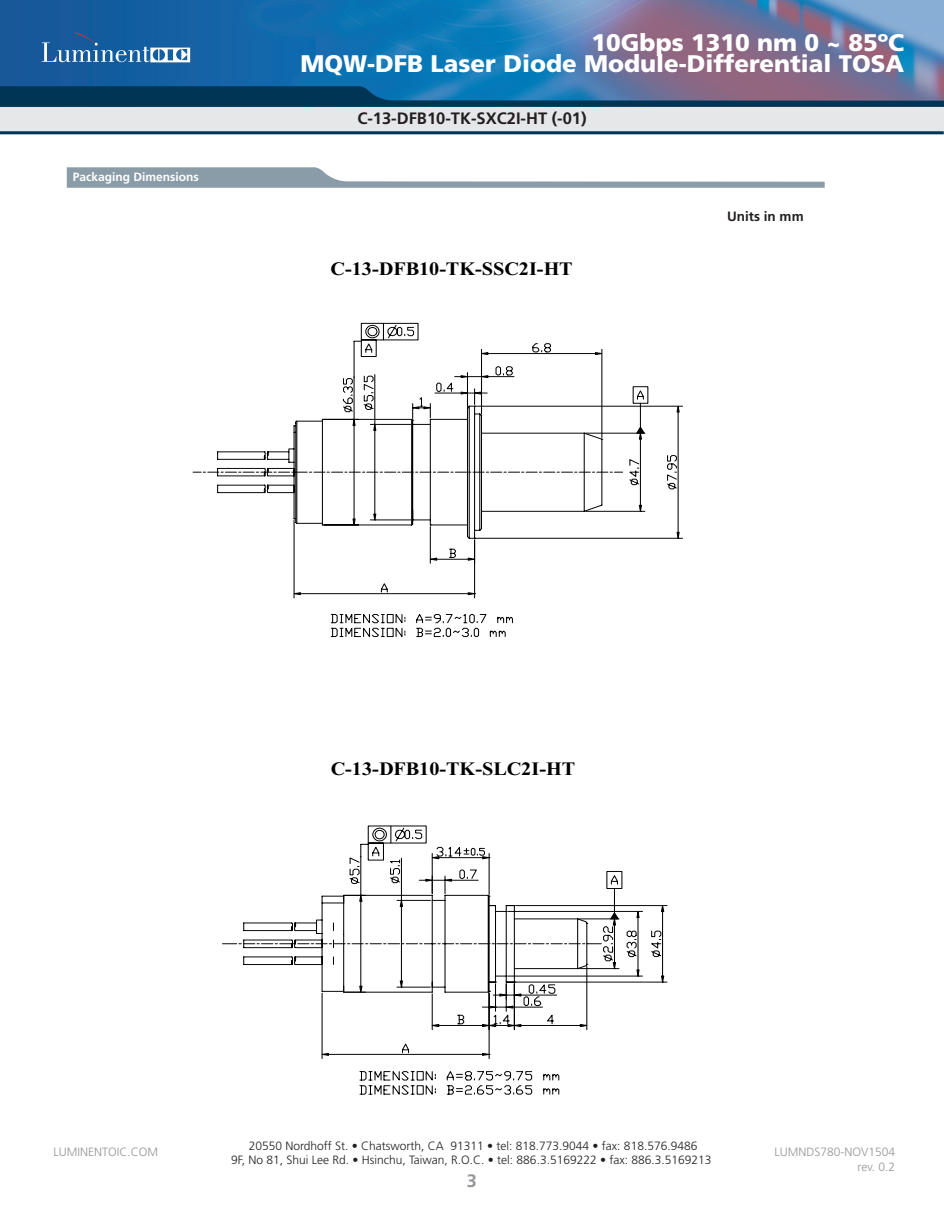
<style>
.page{position:relative;width:944px;height:1214px;background:#fff}
.page>*{position:absolute;margin:0;border:0;box-sizing:border-box;transform-origin:0 0}
.t1{font:900 24px/21px "Frutiger LT Std";color:#fff;text-align:right}
.t2{font:700 19.05px "Times New Roman";letter-spacing:-.005em;color:#000;scale:1.06 1}
.t3{font:700 18px "Frutiger LT Std";color:#939598}
.t4{font:700 16.5px "Frutiger LT Std";color:#231f20}
.t5{font:700 13.5px "Frutiger LT Std";color:#231f20}
.t6{font:300 12px/14.4px "Frutiger LT Std";color:#231f20;text-align:center}
.t7{font:300 12px/14.4px "Frutiger LT Std";color:#939598;text-align:right}
.t8{font:700 12px "Frutiger LT Std";color:#fff}
</style>
<div class="page">
<img style="left:0;top:0;width:944px;height:86px">
<svg style="left:42px;top:32px;width:148px;height:30px;background:#3f79af"></svg>
<div style="left:0;top:107px;width:944px;height:27px;background:#e6e7e9"></div>
<hr style="left:0;top:131px;width:943px;height:3px;background:#003555">
<svg style="left:0;top:86px;width:944px;height:21px;background:#244f75"></svg>
<svg style="left:67px;top:167px;width:757px;height:21px"></svg>
<svg style="left:217px;top:323px;width:465px;height:314px"></svg>
<svg style="left:222px;top:825px;width:445px;height:269px"></svg>
<p class="t8" style="left:73px;top:170px;width:128px">Packaging Dimensions</p>
<h1 class="t1" style="left:300px;top:32px;width:605px">10Gbps 1310 nm 0 ~ 85ºC<br>MQW-DFB Laser Diode Module-Differential TOSA</h1>
<h3 class="t4" style="left:357px;top:109px;width:231px">C-13-DFB10-TK-SXC2I-HT (-01)</h3>
<p class="t2" style="left:330px;top:258px;width:230px">C-13-DFB10-TK-SSC2I-HT</p>
<p class="t5" style="left:727px;top:208px;width:78px">Units in mm</p>
<p class="t2" style="left:331px;top:758px;width:232px">C-13-DFB10-TK-SLC2I-HT</p>
<p class="t7" style="left:53px;top:1145px;width:106px">LUMINENTOIC.COM</p>
<p class="t6" style="left:231px;top:1138px;width:482px">20550 Nordhoff St. • Chatsworth, CA 91311 • tel: 818.773.9044 • fax: 818.576.9486<br>9F, No 81, Shui Lee Rd. • Hsinchu, Taiwan, R.O.C. • tel: 886.3.5169222 • fax: 886.3.5169213</p>
<p class="t7" style="left:774px;top:1145px;width:122px">LUMNDS780-NOV1504 rev. 0.2</p>
<h3 class="t3" style="left:467px;top:1170px;width:12px">3</h3>
</div>
